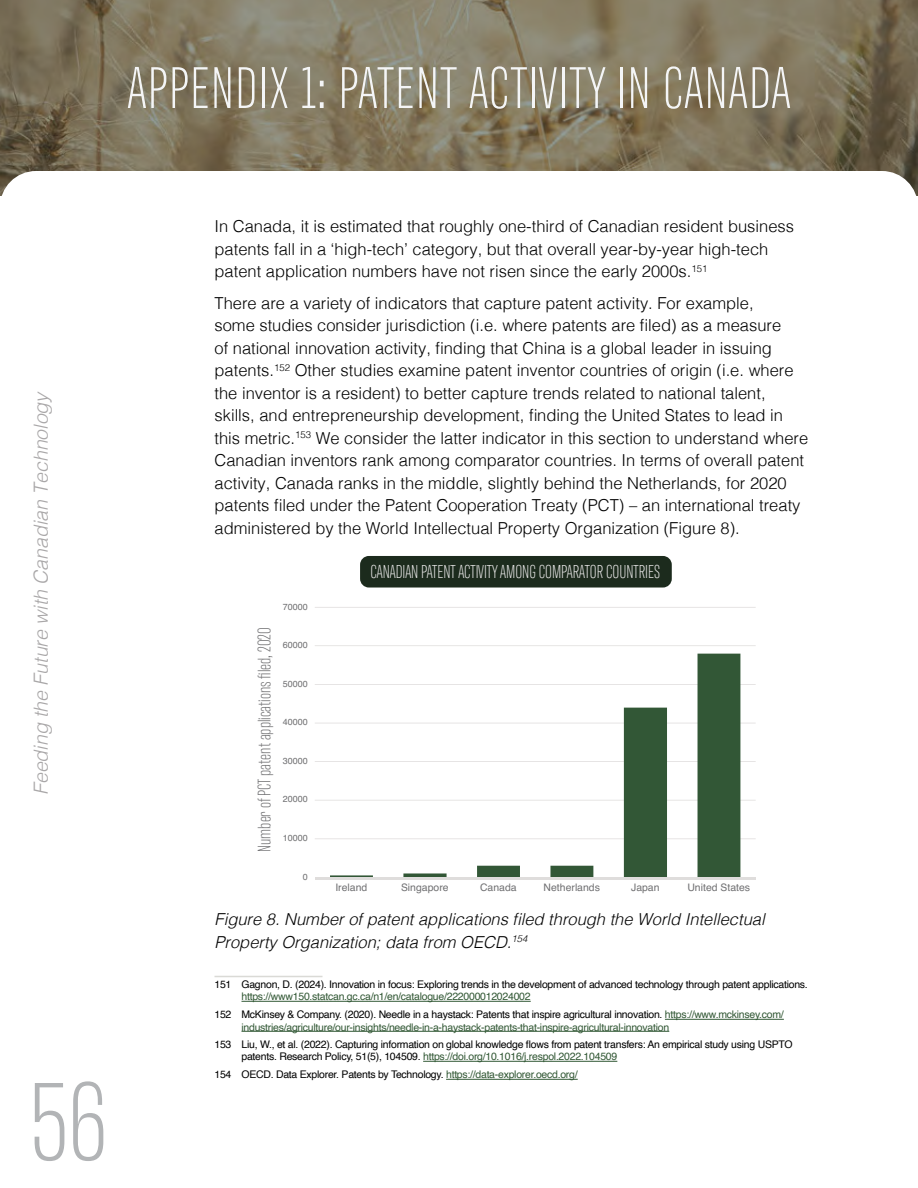
<style>
.page{position:relative;width:918px;height:1188px;background:#fff}
.page>*{position:absolute;margin:0;border:0;box-sizing:border-box;transform-origin:0 0}
.t1{font:300 112.5px "Antarctican Headline";color:#b2b4b6}
.Heading_01{font:300 60px "Antarctican Headline";letter-spacing:.03em;color:#f4f5f6}
.t2{font:italic 300 19.5px "Helvetica";letter-spacing:-.01em;color:#a9a7a8}
.t3{font:300 19.2px "Antarctican Headline";color:#e7e6e6}
.t4{font:300 18.45px "Antarctican Headline";color:#6f6f71}
.t5{font:300 16.5px/22.5px "Helvetica";color:#000}
.t6{font:italic 300 16.5px/22.5px "Helvetica";color:#040404}
.Footnote{font:10.5px/12px "Helvetica";letter-spacing:-.025em;color:#000}
.Footnote-2{font:10.5px/12px "Helvetica";letter-spacing:-.025em;color:#325835}
.t7{font:10.35px "Helvetica";color:#6f6f71}
.t8{font:8.85px "Helvetica";color:#6f6f71}
.s1{color:#325835}
.s2{color:#000}
</style>
<div class="page">
<svg style="left:0;top:0;width:918px;height:195px;background:#80765e"></svg>
<div style="left:0;top:171px;width:918px;height:72px;background:#fff;border-radius:36px"></div>
<hr style="left:214px;top:976px;width:108px;height:1px;background:#dadad6">
<hr style="left:242px;top:1001px;width:289px;height:1px;background:#325835">
<hr style="left:665px;top:1019px;width:119px;height:1px;background:#325835">
<hr style="left:242px;top:1031px;width:427px;height:1px;background:#325835">
<hr style="left:423px;top:1061px;width:194px;height:1px;background:#325835">
<hr style="left:446px;top:1079px;width:132px;height:1px;background:#325835">
<hr style="left:315px;top:838px;width:441px;height:1px;background:#dfdddc">
<hr style="left:315px;top:800px;width:441px;height:1px;background:#dfdddc">
<hr style="left:315px;top:761px;width:441px;height:1px;background:#dfdddc">
<hr style="left:315px;top:723px;width:441px;height:1px;background:#dfdddc">
<hr style="left:315px;top:684px;width:441px;height:1px;background:#dfdddc">
<hr style="left:315px;top:645px;width:441px;height:1px;background:#dfdddc">
<hr style="left:315px;top:607px;width:441px;height:1px;background:#dfdddc">
<svg style="left:330px;top:654px;width:410px;height:223px"></svg>
<hr style="left:315px;top:877px;width:441px;height:2px;background:#dfdddc">
<div style="left:360px;top:556px;width:312px;height:32px;background:#1c2b1d;border-radius:9px"></div>
<h1 class="Heading_01" style="left:128px;top:48px;width:664px">APPENDIX 1: PATENT ACTIVITY IN CANADA</h1>
<p class="t2" style="left:24px;top:795px;width:405px;rotate:-90deg">Feeding the Future with Canadian Technology</p>
<h1 class="t1" style="left:30px;top:1047px;width:79px">56</h1>
<p class="t5" style="left:214px;top:214px;width:581px">In Canada, it is estimated that roughly one-third of Canadian resident business patents fall in a ‘high-tech’ category, but that overall year-by-year high-tech patent application numbers have not risen since the early 2000s.<sup>151</sup></p>
<p class="t5" style="left:214px;top:291px;width:595px">There are a variety of indicators that capture patent activity. For example,<br>some studies consider jurisdiction (i.e. where patents are filed) as a measure<br>of national innovation activity, finding that China is a global leader in issuing patents.<sup>152</sup> Other studies examine patent inventor countries of origin (i.e. where the inventor is a resident) to better capture trends related to national talent, skills, and entrepreneurship development, finding the United States to lead in this metric.<sup>153</sup> We consider the latter indicator in this section to understand where Canadian inventors rank among comparator countries. In terms of overall patent activity, Canada ranks in the middle, slightly behind the Netherlands, for 2020 patents filed under the Patent Cooperation Treaty (PCT) – an international treaty administered by the World Intellectual Property Organization (Figure 8).</p>
<p class="t4" style="left:252px;top:852px;width:226px;rotate:-90deg">Number of PCT patent applications filed, 2020</p>
<p class="t8" style="left:283px;top:600px;width:26px">70000</p>
<p class="t8" style="left:283px;top:638px;width:26px">60000</p>
<p class="t8" style="left:283px;top:677px;width:26px">50000</p>
<p class="t8" style="left:283px;top:715px;width:26px">40000</p>
<p class="t8" style="left:283px;top:754px;width:26px">30000</p>
<p class="t8" style="left:283px;top:793px;width:26px">20000</p>
<p class="t8" style="left:283px;top:831px;width:26px">10000</p>
<p class="t8" style="left:303px;top:870px;width:6px">0</p>
<p class="t3" style="left:370px;top:559px;width:291px">CANADIAN PATENT ACTIVITY AMONG COMPARATOR COUNTRIES</p>
<p class="t7" style="left:335px;top:879px;width:33px">Ireland</p>
<p class="t7" style="left:401px;top:879px;width:49px">Singapore</p>
<p class="t7" style="left:480px;top:879px;width:38px">Canada</p>
<p class="t7" style="left:544px;top:879px;width:58px">Netherlands</p>
<p class="t7" style="left:631px;top:879px;width:30px">Japan</p>
<p class="t7" style="left:687px;top:879px;width:64px">United States</p>
<p class="t6" style="left:215px;top:907px;width:552px">Figure 8. Number of patent applications filed through the World Intellectual<br>Property Organization; data from OECD.<sup>154</sup></p>
<p class="Footnote" style="left:242px;top:979px;width:568px;text-indent:-27px">151 Gagnon, D. (2024). Innovation in focus: Exploring trends in the development of advanced technology through patent applications. <span class="s1">https://www150.statcan.gc.ca/n1/en/catalogue/222000012024002</span></p>
<p class="Footnote-2" style="left:242px;top:1009px;width:544px;text-indent:-27px"><span class="s2">152 McKinsey &amp; Company. (2020). Needle in a haystack: Patents that inspire agricultural innovation.</span> https://www.mckinsey.com/ industries/agriculture/our-insights/needle-in-a-haystack-patents-that-inspire-agricultural-innovation</p>
<p class="Footnote" style="left:242px;top:1039px;width:553px;text-indent:-27px">153 Liu, W., et al. (2022). Capturing information on global knowledge flows from patent transfers: An empirical study using USPTO patents. Research Policy, 51(5), 104509. <span class="s1">https://doi.org/10.1016/j.respol.2022.104509</span></p>
<p class="Footnote" style="left:214px;top:1069px;width:365px">154 OECD. Data Explorer. Patents by Technology. <span class="s1">https://data-explorer.oecd.org/</span></p>
</div>
